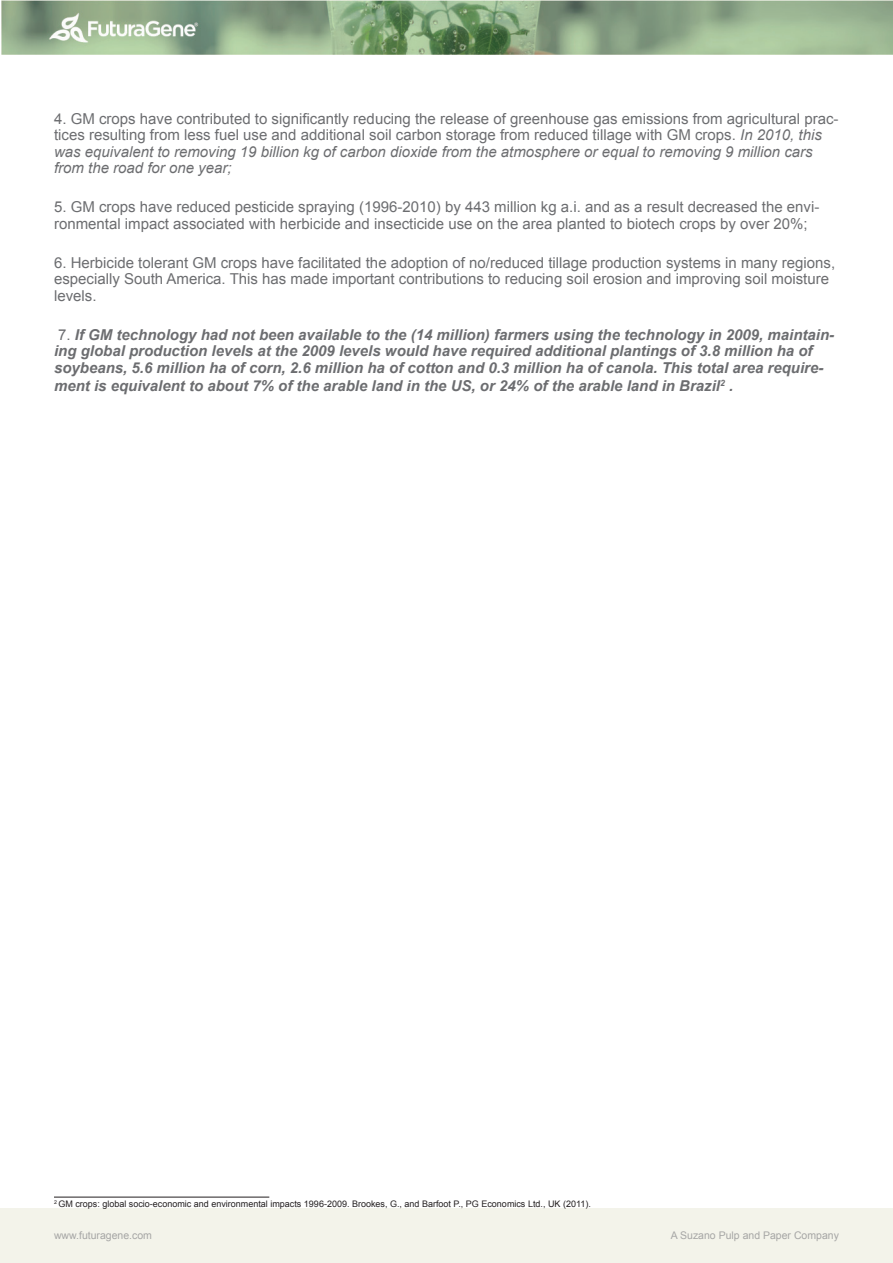
<style>
.page{position:relative;width:893px;height:1263px;background:#fff}
.page>*{position:absolute;margin:0;border:0;box-sizing:border-box;transform-origin:0 0}
.t1{font:15px/16.5px "Arial";color:#6c6d70}
.t2{font:italic 700 15px/16.5px "Arial";color:#6c6d70}
.t3{font:10.5px "Arial";color:#a6a6a5}
.t4{font:9px "Arial";color:#231f20}
.s1{font-style:italic}
.s2{font-weight:400;font-style:normal}
</style>
<div class="page">
<div style="left:0;top:1209px;width:893px;height:54px;background:#f3f3ea"></div>
<img style="left:2px;top:0;width:891px;height:54px">
<hr style="left:54px;top:1197px;width:215px;height:1px;background:#231f20">
<p class="t1" style="left:54px;top:111px;width:786px">4. GM crops have contributed to significantly reducing the release of greenhouse gas emissions from agricultural prac&shy;tices resulting from less fuel use and additional soil carbon storage from reduced tillage with GM crops. <span class="s1">In 2010, this was equivalent to removing 19 billion kg of carbon dioxide from the atmosphere or equal to removing 9 million cars from the road for one year;</span></p>
<p class="t1" style="left:54px;top:199px;width:767px">5. GM crops have reduced pesticide spraying (1996-2010) by 443 million kg a.i. and as a result decreased the envi&shy;ronmental impact associated with herbicide and insecticide use on the area planted to biotech crops by over 20%;</p>
<p class="t1" style="left:54px;top:255px;width:783px">6. Herbicide tolerant GM crops have facilitated the adoption of no/reduced tillage production systems in many regions, especially South America. This has made important contributions to reducing soil erosion and improving soil moisture levels.</p>
<p class="t2" style="left:54px;top:327px;width:782px"><span class="s2">7.</span> If GM technology had not been available to the (14 million) farmers using the technology in 2009, maintain&shy;ing global production levels at the 2009 levels would have required additional plantings of 3.8 million ha of soybeans, 5.6 million ha of corn, 2.6 million ha of cotton and 0.3 million ha of canola. This total area require-</p>
<p class="t2" style="left:54px;top:378px;width:681px">ment is equivalent to about 7% of the arable land in the US, or 24% of the arable land in Brazil<sup>2</sup> .</p>
<p class="t4" style="left:54px;top:1197px;width:538px"><sup>2</sup> GM crops: global socio-economic and environmental impacts 1996-2009. Brookes, G., and Barfoot P., PG Economics Ltd., UK (2011).</p>
<p class="t3" style="left:54px;top:1228px;width:100px">www.futuragene.com</p>
<p class="t3" style="left:671px;top:1228px;width:170px">A Suzano Pulp and Paper Company</p>
</div>
